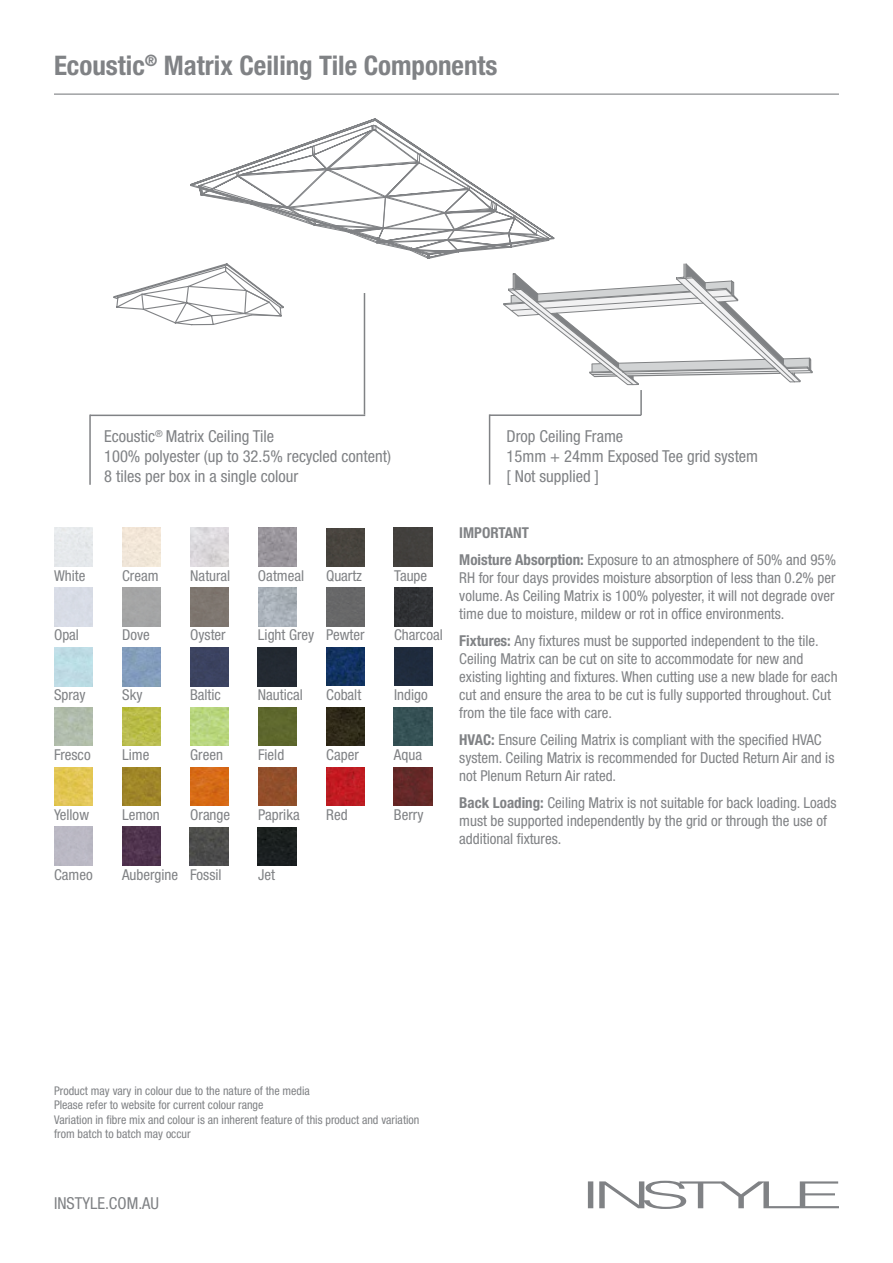
<style>
.page{position:relative;width:893px;height:1263px;background:#fff}
.page>*{position:absolute;margin:0;border:0;box-sizing:border-box;transform-origin:0 0}
.t1{font:700 condensed 27px "Helvetica Neue LT Std";color:#808285}
.t2{font:condensed 16.5px/19.8px "Helvetica Neue LT Std";color:#808285}
.t3{font:condensed 15px/18px "Helvetica Neue LT Std";color:#808285}
.t4{font:condensed 12px/14.4px "Helvetica Neue LT Std";color:#808285}
.s1{font-weight:700}
</style>
<div class="page">
<svg style="left:588px;top:1181px;width:251px;height:28px"></svg>
<hr style="left:54px;top:94px;width:785px;height:1px;background:#808285">
<svg style="left:503px;top:263px;width:310px;height:123px"></svg>
<hr style="left:640px;top:390px;width:2px;height:25px;background:#808285">
<hr style="left:490px;top:414px;width:151px;height:2px;background:#808285">
<hr style="left:489px;top:414px;width:1px;height:71px;background:#808285">
<hr style="left:364px;top:293px;width:1px;height:122px;background:#808285">
<hr style="left:90px;top:415px;width:275px;height:1px;background:#808285">
<hr style="left:89px;top:415px;width:2px;height:70px;background:#808285">
<img style="left:54px;top:767px;width:38px;height:39px">
<img style="left:190px;top:707px;width:38px;height:39px">
<img style="left:326px;top:767px;width:38px;height:39px">
<img style="left:326px;top:588px;width:38px;height:38px">
<img style="left:122px;top:528px;width:38px;height:38px">
<img style="left:258px;top:528px;width:38px;height:38px">
<img style="left:326px;top:647px;width:38px;height:39px">
<img style="left:258px;top:588px;width:38px;height:38px">
<img style="left:394px;top:588px;width:38px;height:38px">
<img style="left:326px;top:707px;width:38px;height:39px">
<img style="left:258px;top:767px;width:38px;height:39px">
<img style="left:394px;top:647px;width:38px;height:39px">
<img style="left:122px;top:707px;width:38px;height:39px">
<img style="left:190px;top:767px;width:38px;height:39px">
<img style="left:122px;top:827px;width:38px;height:38px">
<img style="left:190px;top:528px;width:38px;height:38px">
<img style="left:326px;top:528px;width:38px;height:38px">
<img style="left:258px;top:707px;width:38px;height:39px">
<img style="left:122px;top:767px;width:38px;height:39px">
<img style="left:190px;top:648px;width:38px;height:38px">
<img style="left:394px;top:528px;width:38px;height:38px">
<img style="left:190px;top:588px;width:38px;height:38px">
<img style="left:394px;top:707px;width:38px;height:39px">
<img style="left:394px;top:767px;width:38px;height:39px">
<img style="left:258px;top:648px;width:38px;height:38px">
<img style="left:190px;top:827px;width:38px;height:38px">
<img style="left:258px;top:827px;width:38px;height:38px">
<svg style="left:113px;top:263px;width:171px;height:63px"></svg>
<svg style="left:190px;top:118px;width:365px;height:141px"></svg>
<svg style="left:198px;top:125px;width:318px;height:130px"></svg>
<h1 class="t1" style="left:54px;top:49px;width:445px">Ecoustic<sup>®</sup> Matrix Ceiling Tile Components</h1>
<p class="t2" style="left:104px;top:426px;width:288px">Ecoustic<sup>®</sup> Matrix Ceiling Tile<br>100% polyester (up to 32.5% recycled content)<br>8 tiles per box in a single colour</p>
<p class="t2" style="left:507px;top:426px;width:253px">Drop Ceiling Frame<br>15mm + 24mm Exposed Tee grid system [ Not supplied ]</p>
<p class="t3" style="left:54px;top:566px;width:33px">White</p>
<p class="t3" style="left:122px;top:566px;width:38px">Cream</p>
<p class="t3" style="left:190px;top:566px;width:42px">Natural</p>
<p class="t3" style="left:258px;top:566px;width:48px">Oatmeal</p>
<p class="t3" style="left:326px;top:566px;width:38px">Quartz</p>
<p class="t3" style="left:394px;top:566px;width:35px">Taupe</p>
<p class="t3" style="left:122px;top:626px;width:29px">Dove</p>
<p class="t3" style="left:190px;top:626px;width:37px">Oyster</p>
<p class="t3" style="left:54px;top:626px;width:27px">Opal</p>
<p class="t3" style="left:258px;top:626px;width:108px">Light Grey Pewter</p>
<p class="t3" style="left:394px;top:626px;width:50px">Charcoal</p>
<p class="t3" style="left:54px;top:686px;width:33px">Spray</p>
<p class="t3" style="left:122px;top:686px;width:22px">Sky</p>
<p class="t3" style="left:326px;top:686px;width:36px">Cobalt</p>
<p class="t3" style="left:394px;top:686px;width:35px">Indigo</p>
<p class="t3" style="left:190px;top:686px;width:32px">Baltic</p>
<p class="t3" style="left:258px;top:686px;width:46px">Nautical</p>
<p class="t3" style="left:54px;top:746px;width:38px">Fresco</p>
<p class="t3" style="left:122px;top:746px;width:29px">Lime</p>
<p class="t3" style="left:190px;top:746px;width:34px">Green</p>
<p class="t3" style="left:326px;top:746px;width:34px">Caper</p>
<p class="t3" style="left:258px;top:746px;width:28px">Field</p>
<p class="t3" style="left:394px;top:746px;width:30px">Aqua</p>
<p class="t3" style="left:54px;top:806px;width:37px">Yellow</p>
<p class="t3" style="left:190px;top:806px;width:41px">Orange</p>
<p class="t3" style="left:326px;top:806px;width:23px">Red</p>
<p class="t3" style="left:122px;top:806px;width:39px">Lemon</p>
<p class="t3" style="left:258px;top:806px;width:43px">Paprika</p>
<p class="t3" style="left:394px;top:806px;width:31px">Berry</p>
<p class="t3" style="left:54px;top:865px;width:40px">Cameo</p>
<p class="t3" style="left:190px;top:865px;width:33px">Fossil</p>
<p class="t3" style="left:258px;top:865px;width:18px">Jet</p>
<p class="t3" style="left:122px;top:865px;width:58px">Aubergine</p>
<p class="t3" style="left:459px;top:519px;width:378px;line-height:27px"><span class="s1">IMPORTANT<br>Moisture Absorption:</span> Exposure to an atmosphere of 50% and 95%</p>
<p class="t3" style="left:459px;top:569px;width:378px;text-align:justify">RH for four days provides moisture absorption of less than 0.2% per volume. As Ceiling Matrix is 100% polyester, it will not degrade over time due to moisture, mildew or rot in office environments.</p>
<p class="t3" style="left:459px;top:632px;width:380px"><span class="s1">Fixtures:</span> Any fixtures must be supported independent to the tile.<br>Ceiling Matrix can be cut on site to accommodate for new and existing lighting and fixtures. When cutting use a new blade for each cut and ensure the area to be cut is fully supported throughout. Cut from the tile face with care.</p>
<p class="t3" style="left:459px;top:731px;width:377px"><span class="s1">HVAC:</span> Ensure Ceiling Matrix is compliant with the specified HVAC system. Ceiling Matrix is recommended for Ducted Return Air and is not Plenum Return Air rated.</p>
<p class="t3" style="left:459px;top:794px;width:379px"><span class="s1">Back Loading:</span> Ceiling Matrix is not suitable for back loading. Loads must be supported independently by the grid or through the use of additional fixtures.</p>
<p class="t4" style="left:54px;top:1083px;width:367px">Product may vary in colour due to the nature of the media<br>Please refer to website for current colour range<br>Variation in fibre mix and colour is an inherent feature of this product and variation from batch to batch may occur</p>
<p class="t2" style="left:54px;top:1193px;width:107px">INSTYLE.COM.AU</p>
</div>
